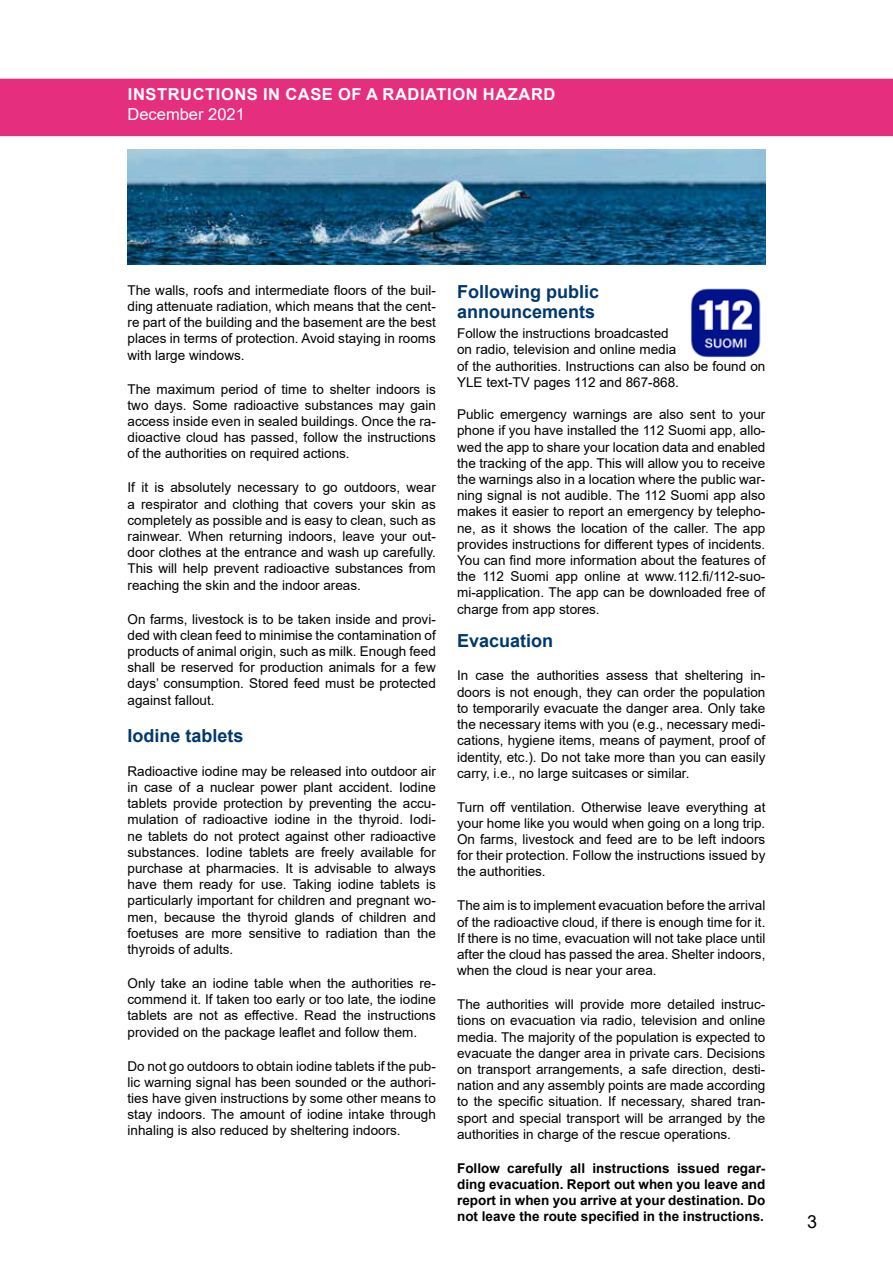
<style>
.page{position:relative;width:893px;height:1263px;background:#fff}
.page>*{position:absolute;margin:0;border:0;box-sizing:border-box;transform-origin:0 0}
.t1{font:700 18px/19.5px "Arial";color:#00386e}
.t2{font:18px "Arial";color:#000}
.t3{font:700 16.5px "Arial";letter-spacing:.035em;color:#fff}
.t4{font:16.5px "Arial";color:#fff}
.t5{font:13.5px/16.2px "Arial";color:#000;text-align:justify}
.t6{font:700 13.5px/16.2px "Arial";color:#000;text-align:justify}
</style>
<div class="page">
<div style="left:0;top:79px;width:893px;height:57px;background:#e52e7e"></div>
<img style="left:691px;top:288px;width:70px;height:70px">
<img style="left:128px;top:150px;width:637px;height:115px">
<p class="t3" style="left:128px;top:83px;width:429px">INSTRUCTIONS IN CASE OF A RADIATION HAZARD</p>
<p class="t4" style="left:128px;top:103px;width:119px">December 2021</p>
<p class="t5" style="left:128px;top:282px;width:310px">The walls, roofs and intermediate floors of the buil&shy;ding attenuate radiation, which means that the cent&shy;re part of the building and the basement are the best places in terms of protection. Avoid staying in rooms with large windows.</p>
<p class="t5" style="left:128px;top:381px;width:310px">The maximum period of time to shelter indoors is two days. Some radioactive substances may gain access inside even in sealed buildings. Once the ra&shy;dioactive cloud has passed, follow the instructions of the authorities on required actions.</p>
<p class="t5" style="left:128px;top:479px;width:310px">If it is absolutely necessary to go outdoors, wear a respirator and clothing that covers your skin as completely as possible and is easy to clean, such as rainwear. When returning indoors, leave your out&shy;door clothes at the entrance and wash up carefully.<br>This will help prevent radioactive substances from reaching the skin and the indoor areas.</p>
<p class="t5" style="left:128px;top:611px;width:310px">On farms, livestock is to be taken inside and provi&shy;ded with clean feed to minimise the contamination of products of animal origin, such as milk. Enough feed shall be reserved for production animals for a few days’ consumption. Stored feed must be protected against fallout.</p>
<h1 class="t1" style="left:128px;top:726px;width:118px">Iodine tablets</h1>
<p class="t5" style="left:128px;top:763px;width:310px">Radioactive iodine may be released into outdoor air in case of a nuclear power plant accident. Iodine tablets provide protection by preventing the accu&shy;mulation of radioactive iodine in the thyroid. Iodi&shy;ne tablets do not protect against other radioactive substances. Iodine tablets are freely available for purchase at pharmacies. It is advisable to always have them ready for use. Taking iodine tablets is particularly important for children and pregnant wo&shy;men, because the thyroid glands of children and foetuses are more sensitive to radiation than the thyroids of adults.</p>
<p class="t5" style="left:128px;top:975px;width:310px">Only take an iodine table when the authorities re&shy;commend it. If taken too early or too late, the iodine tablets are not as effective. Read the instructions provided on the package leaflet and follow them.</p>
<p class="t5" style="left:128px;top:1057px;width:310px">Do not go outdoors to obtain iodine tablets if the pub&shy;lic warning signal has been sounded or the authori&shy;ties have given instructions by some other means to stay indoors. The amount of iodine intake through inhaling is also reduced by sheltering indoors.</p>
<h1 class="t1" style="left:457px;top:282px;width:144px">Following public announcements</h1>
<p class="t5" style="left:457px;top:325px;width:310px;text-align:left">Follow the instructions broadcasted<br>on radio, television and online media<br>of the authorities. Instructions can also be found on YLE text-TV pages 112 and 867-868.</p>
<p class="t5" style="left:457px;top:406px;width:310px">Public emergency warnings are also sent to your phone if you have installed the 112 Suomi app, allo&shy;wed the app to share your location data and enabled the tracking of the app. This will allow you to receive the warnings also in a location where the public war&shy;ning signal is not audible. The 112 Suomi app also makes it easier to report an emergency by telepho&shy;ne, as it shows the location of the caller. The app provides instructions for different types of incidents.<br>You can find more information about the features of the 112 Suomi app online at www.112.fi/112-suo&shy;mi-application. The app can be downloaded free of charge from app stores.</p>
<h1 class="t1" style="left:457px;top:631px;width:98px">Evacuation</h1>
<p class="t5" style="left:457px;top:667px;width:310px">In case the authorities assess that sheltering in&shy;doors is not enough, they can order the population to temporarily evacuate the danger area. Only take the necessary items with you (e.g., necessary medi&shy;cations, hygiene items, means of payment, proof of identity, etc.). Do not take more than you can easily carry, i.e., no large suitcases or similar.</p>
<p class="t5" style="left:457px;top:799px;width:310px">Turn off ventilation. Otherwise leave everything at your home like you would when going on a long trip.<br>On farms, livestock and feed are to be left indoors for their protection. Follow the instructions issued by the authorities.</p>
<p class="t5" style="left:457px;top:897px;width:310px">The aim is to implement evacuation before the arrival of the radioactive cloud, if there is enough time for it.<br>If there is no time, evacuation will not take place until after the cloud has passed the area. Shelter indoors, when the cloud is near your area.</p>
<p class="t5" style="left:457px;top:996px;width:310px">The authorities will provide more detailed instruc&shy;tions on evacuation via radio, television and online media. The majority of the population is expected to evacuate the danger area in private cars. Decisions on transport arrangements, a safe direction, desti&shy;nation and any assembly points are made according to the specific situation. If necessary, shared tran&shy;sport and special transport will be arranged by the authorities in charge of the rescue operations.</p>
<p class="t6" style="left:457px;top:1160px;width:310px">Follow carefully all instructions issued regar&shy;ding evacuation. Report out when you leave and report in when you arrive at your destination. Do not leave the route specified in the instructions.</p>
<h1 class="t2" style="left:807px;top:1209px;width:12px">3</h1>
</div>
